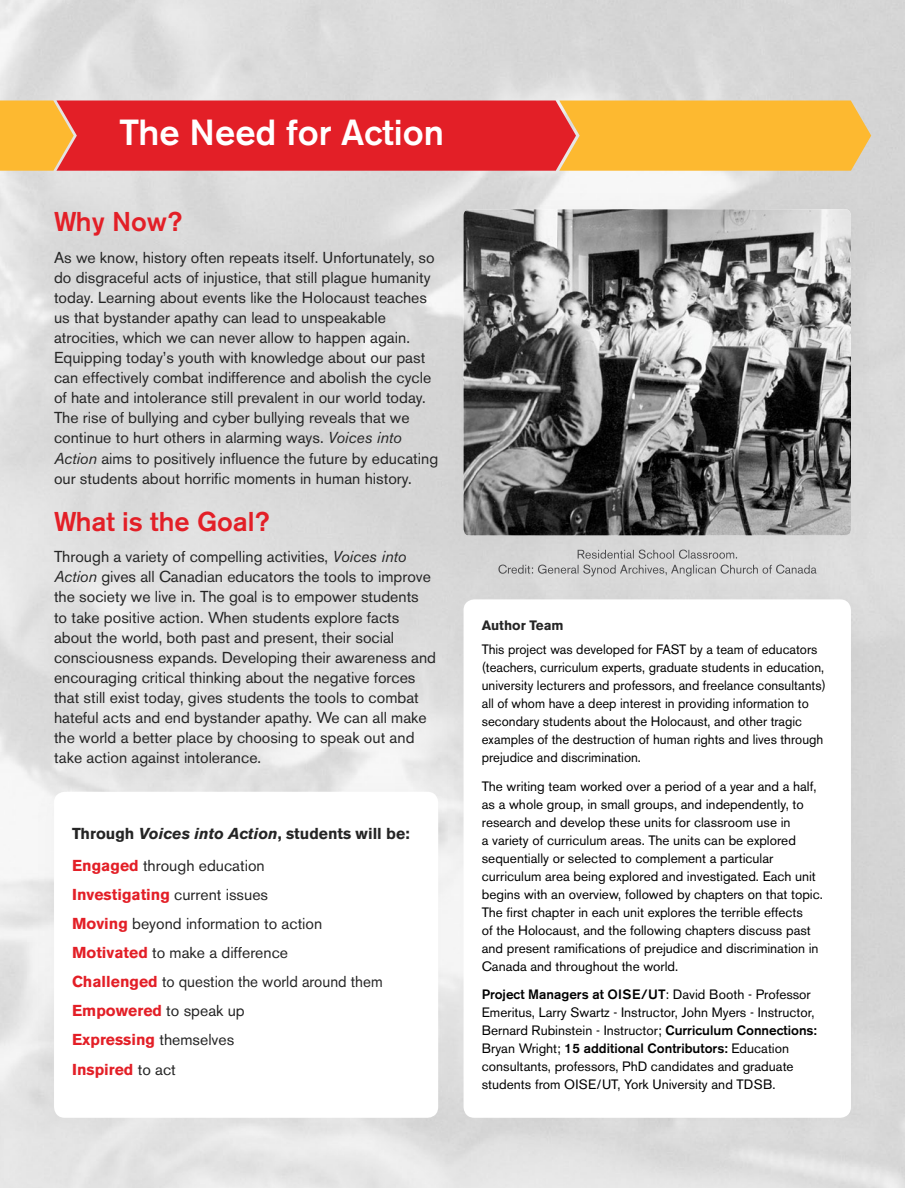
<style>
.page{position:relative;width:905px;height:1188px;background:#fff}
.page>*{position:absolute;margin:0;border:0;box-sizing:border-box;transform-origin:0 0}
.t1{font:500 36px "Akzidenz Grotesk BE";color:#fff}
.t2{font:500 27px "Akzidenz Grotesk BE";color:#e31f27}
.t3{font:15.75px/20.1px "Akzidenz Grotesk BE";color:#252525}
.t4{font:700 15.75px/31.8px "Akzidenz Grotesk BE";color:#252525}
.t5{font:13.5px/18px "Akzidenz Grotesk BE";color:#000}
.t6{font:700 13.5px "Akzidenz Grotesk BE";color:#252525}
.s1{font-style:italic}
.s2{color:#e31f27}
.s3{font-weight:400}
.s4{font-weight:700;color:#e31f27}
.s5{font-weight:500}
</style>
<div class="page">
<div style="left:432px;top:568px;width:450px;height:581px;background:#d9d9d9"></div>
<div style="left:463px;top:599px;width:388px;height:519px;background:#fff;border-radius:11px"></div>
<div style="left:432px;top:178px;width:450px;height:389px;background:#000;opacity:.03"></div>
<img style="left:463px;top:209px;width:388px;height:326px">
<div style="left:22px;top:761px;width:447px;height:388px;background:#000;opacity:.03"></div>
<div style="left:54px;top:792px;width:384px;height:326px;background:#fff;border-radius:11px"></div>
<svg style="left:0;top:100px;width:871px;height:71px;background:#ed6230"></svg>
<svg style="left:498px;top:565px;width:318px;height:11px"></svg>
<svg style="left:577px;top:550px;width:160px;height:9px"></svg>
<h1 class="t1" style="left:119px;top:111px;width:326px">The Need for Action</h1>
<h2 class="t2" style="left:54px;top:205px;width:130px">Why Now?</h2>
<p class="t3" style="left:54px;top:247px;width:385px">As we know, history often repeats itself. Unfortunately, so do disgraceful acts of injustice, that still plague humanity today. Learning about events like the Holocaust teaches us that bystander apathy can lead to unspeakable atrocities, which we can never allow to happen again.<br>Equipping today’s youth with knowledge about our past can effectively combat indifference and abolish the cycle of hate and intolerance still prevalent in our world today.<br>The rise of bullying and cyber bullying reveals that we continue to hurt others in alarming ways. <span class="s1">Voices into Action</span> aims to positively influence the future by educating our students about horrific moments in human history.</p>
<h2 class="t2" style="left:54px;top:505px;width:217px">What is the Goal?</h2>
<p class="t3" style="left:54px;top:547px;width:383px">Through a variety of compelling activities, <span class="s1">Voices into Action</span> gives all Canadian educators the tools to improve the society we live in. The goal is to empower students<br>to take positive action. When students explore facts about the world, both past and present, their social consciousness expands. Developing their awareness and encouraging critical thinking about the negative forces that still exist today, gives students the tools to combat hateful acts and end bystander apathy. We can all make the world a better place by choosing to speak out and take action against intolerance.</p>
<p class="t4" style="left:72px;top:818px;width:339px">Through <span class="s1">Voices into Action</span>, students will be:<br><span class="s2">Engaged</span> <span class="s3">through education</span></p>
<p class="t3" style="left:72px;top:880px;width:312px;line-height:29.1px"><span class="s4">Investigating</span> current issues<br><span class="s4">Moving</span> beyond information to action<br><span class="s4">Motivated</span> to make a difference<br><span class="s4">Challenged</span> to question the world around them<br><span class="s4">Empowered</span> to speak up<br><span class="s4">Expressing</span> themselves<br><span class="s4">Inspired</span> to act</p>
<p class="t6" style="left:482px;top:618px;width:83px">Author Team</p>
<p class="t5" style="left:482px;top:640px;width:345px">This project was developed for FAST by a team of educators (teachers, curriculum experts, graduate students in education, university lecturers and professors, and freelance consultants) all of whom have a deep interest in providing information to secondary students about the Holocaust, and other tragic examples of the destruction of human rights and lives through prejudice and discrimination.</p>
<p class="t5" style="left:482px;top:777px;width:342px">The writing team worked over a period of a year and a half, as a whole group, in small groups, and independently, to research and develop these units for classroom use in<br>a variety of curriculum areas. The units can be explored sequentially or selected to complement a particular curriculum area being explored and investigated. Each unit begins with an overview, followed by chapters on that topic.<br>The first chapter in each unit explores the terrible effects<br>of the Holocaust, and the following chapters discuss past and present ramifications of prejudice and discrimination in Canada and throughout the world.</p>
<p class="t5" style="left:482px;top:986px;width:337px"><span class="s5">Project Managers at OISE/UT</span>: David Booth - Professor Emeritus, Larry Swartz - Instructor, John Myers - Instructor, Bernard Rubinstein - Instructor; <span class="s5">Curriculum Connections:<br></span>Bryan Wright; <span class="s5">15 additional Contributors:</span> Education consultants, professors, PhD candidates and graduate students from OISE/UT, York University and TDSB.</p>
</div>
